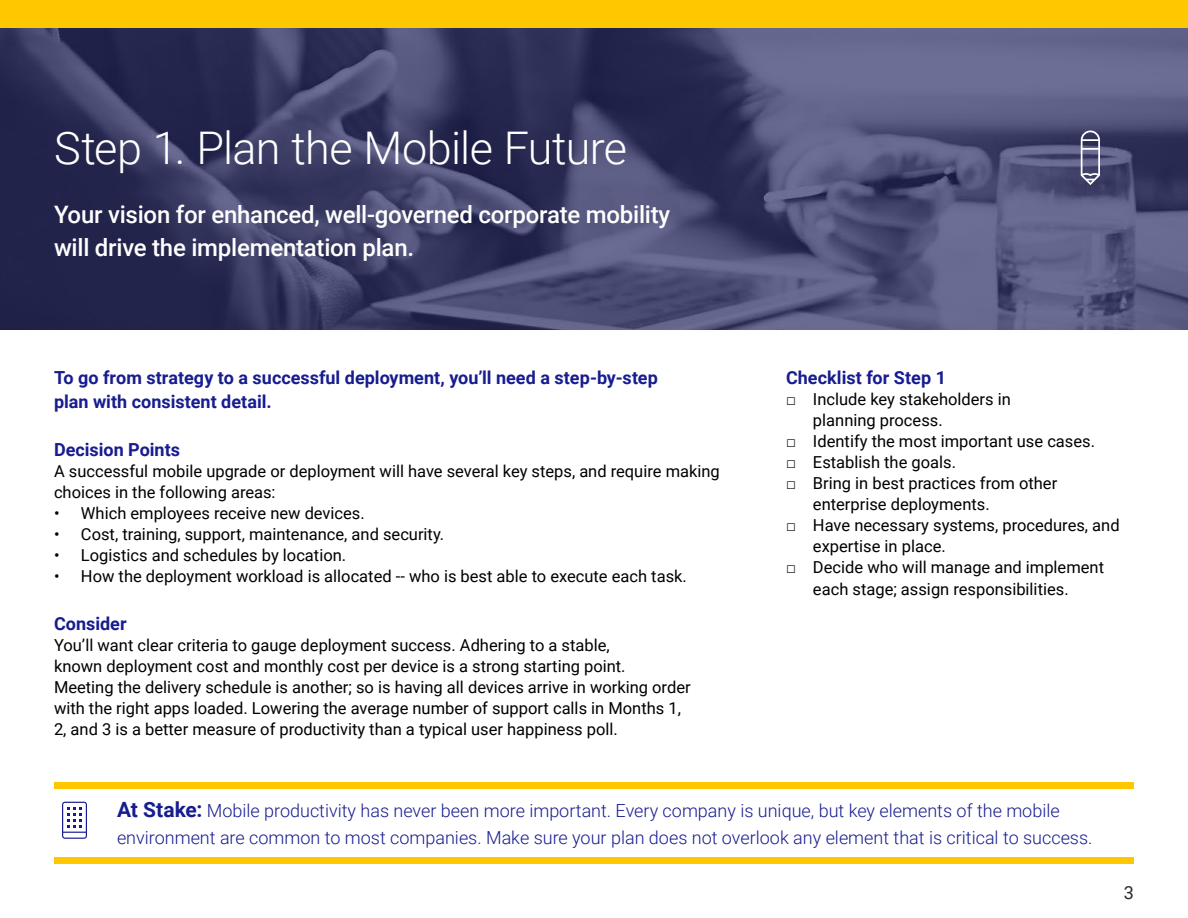
<style>
.page{position:relative;width:1188px;height:918px;background:#fff}
.page>*{position:absolute;margin:0;border:0;box-sizing:border-box;transform-origin:0 0}
.t1{font:300 45px "Roboto";letter-spacing:-.015em;color:#fff}
.t2{font:500 24px/33px "Roboto";letter-spacing:-.01em;color:#fff}
.t3{font:300 18px/27px "Roboto";color:#171c8f}
.t4{font:700 18px/24px "Roboto";color:#171c8f}
.t5{font:18px "Roboto";color:#292827}
.t6{font:16.5px/21px "Roboto";color:#000}
.s1{font-family:"Arial"}
.s2{font-weight:700;font-size:21px}
</style>
<div class="page">
<div style="left:0;top:0;width:1188px;height:29px;background:#ffc700"></div>
<img style="left:0;top:29px;width:1188px;height:301px">
<div style="left:54px;top:782px;width:1080px;height:6px;background:#ffc700"></div>
<div style="left:54px;top:857px;width:1080px;height:6px;background:#ffc700"></div>
<svg style="left:62px;top:802px;width:25px;height:37px"></svg>
<svg style="left:1081px;top:130px;width:19px;height:55px"></svg>
<h1 class="t1" style="left:54px;top:117px;width:575px">Step 1. Plan the Mobile Future</h1>
<h2 class="t2" style="left:54px;top:197px;width:618px">Your vision for enhanced, well-governed corporate mobility will drive the implementation plan.</h2>
<p class="t4" style="left:54px;top:365px;width:605px">To go from strategy to a successful deployment, you’ll need a step-by-step plan with consistent detail.</p>
<p class="t4" style="left:54px;top:437px;width:128px">Decision Points</p>
<p class="t6" style="left:54px;top:460px;width:667px">A successful mobile upgrade or deployment will have several key steps, and require making choices in the following areas:</p>
<p class="t6" style="left:54px;top:502px;width:312px">• Which employees receive new devices.</p>
<p class="t6" style="left:54px;top:523px;width:392px">• Cost, training, support, maintenance, and security.</p>
<p class="t6" style="left:54px;top:544px;width:294px">• Logistics and schedules by location.</p>
<p class="t6" style="left:54px;top:565px;width:634px">• How the deployment workload is allocated -- who is best able to execute each task.</p>
<p class="t4" style="left:54px;top:611px;width:74px">Consider</p>
<p class="t6" style="left:54px;top:634px;width:638px">You’ll want clear criteria to gauge deployment success. Adhering to a stable,<br>known deployment cost and monthly cost per device is a strong starting point.<br>Meeting the delivery schedule is another; so is having all devices arrive in working order with the right apps loaded. Lowering the average number of support calls in Months 1, 2, and 3 is a better measure of productivity than a typical user happiness poll.</p>
<p class="t4" style="left:786px;top:365px;width:162px">Checklist for Step 1</p>
<p class="t6" style="left:813px;top:388px;width:199px;text-indent:-27px"><span class="s1">□</span> Include key stakeholders in planning process.</p>
<p class="t6" style="left:786px;top:430px;width:311px"><span class="s1">□</span> Identify the most important use cases.</p>
<p class="t6" style="left:786px;top:451px;width:172px"><span class="s1">□</span> Establish the goals.</p>
<p class="t6" style="left:813px;top:472px;width:246px;text-indent:-27px"><span class="s1">□</span> Bring in best practices from other enterprise deployments.</p>
<p class="t6" style="left:813px;top:514px;width:308px;text-indent:-27px"><span class="s1">□</span> Have necessary systems, procedures, and expertise in place.</p>
<p class="t6" style="left:786px;top:556px;width:320px;line-height:21.6px;text-align:center"><span class="s1">□</span> Decide who will manage and implement each stage; assign responsibilities.</p>
<p class="t3" style="left:117px;top:796px;width:977px"><span class="s2">At Stake:</span> Mobile productivity has never been more important. Every company is unique, but key elements of the mobile environment are common to most companies. Make sure your plan does not overlook any element that is critical to success.</p>
<p class="t5" style="left:1124px;top:879px;width:12px">3</p>
</div>
